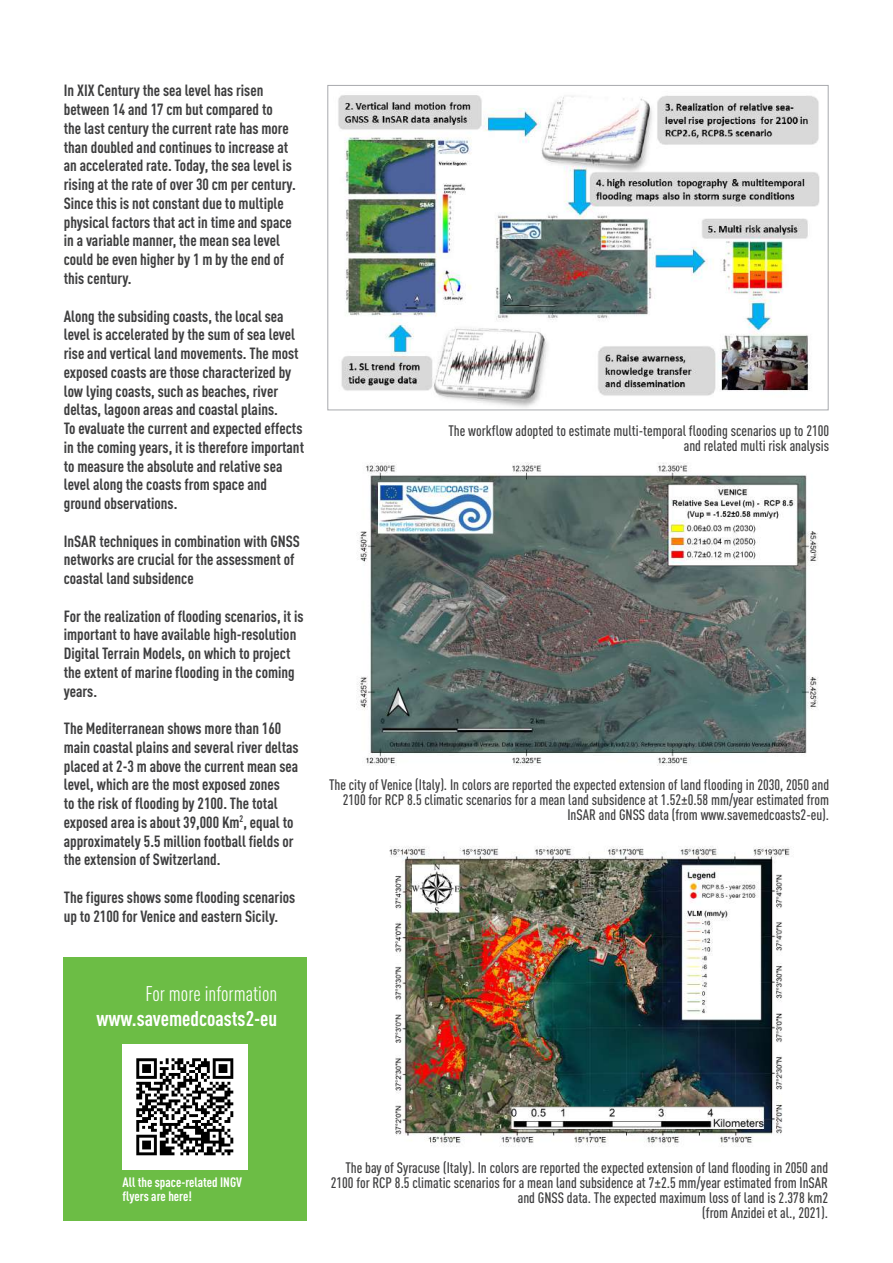
<style>
.page{position:relative;width:893px;height:1263px;background:#fff}
.page>*{position:absolute;margin:0;border:0;box-sizing:border-box;transform-origin:0 0}
.t1{font:700 condensed 21px "DIN Pro";color:#fff}
.t2{font:condensed 21px "DIN Pro";color:#fff}
.t3{font:700 condensed 16.05px/18.8px "DIN Pro";color:#3e3e3f}
.t4{font:500 condensed 15px/15px "DIN Pro";color:#3e3e3f;text-align:right}
.t5{font:700 condensed 13.5px/14.2px "DIN Pro";color:#fff}
</style>
<div class="page">
<img style="left:327px;top:85px;width:502px;height:326px">
<img style="left:357px;top:462px;width:461px;height:303px">
<img style="left:389px;top:846px;width:401px;height:301px">
<div style="left:64px;top:957px;width:243px;height:263px;background:#6cbd45"></div>
<img style="left:122px;top:1044px;width:125px;height:125px">
<p class="t3" style="left:64px;top:80px;width:234px">In XIX Century the sea level has risen between 14 and 17 cm but compared to<br>the last century the current rate has more than doubled and continues to increase at an accelerated rate. Today, the sea level is rising at the rate of over 30 cm per century.<br>Since this is not constant due to multiple physical factors that act in time and space in a variable manner, the mean sea level could be even higher by 1 m by the end of this century.</p>
<p class="t3" style="left:64px;top:305px;width:242px">Along the subsiding coasts, the local sea level is accelerated by the sum of sea level rise and vertical land movements. The most exposed coasts are those characterized by low lying coasts, such as beaches, river deltas, lagoon areas and coastal plains.<br>To evaluate the current and expected effects in the coming years, it is therefore important to measure the absolute and relative sea level along the coasts from space and ground observations.</p>
<p class="t3" style="left:64px;top:530px;width:238px">InSAR techniques in combination with GNSS networks are crucial for the assessment of coastal land subsidence</p>
<p class="t3" style="left:64px;top:605px;width:241px">For the realization of flooding scenarios, it is important to have available high-resolution Digital Terrain Models, on which to project the extent of marine flooding in the coming years.</p>
<p class="t3" style="left:64px;top:717px;width:236px">The Mediterranean shows more than 160 main coastal plains and several river deltas placed at 2-3 m above the current mean sea level, which are the most exposed zones<br>to the risk of flooding by 2100. The total exposed area is about 39,000 Km<sup>2</sup>, equal to approximately 5.5 million football fields or the extension of Switzerland.</p>
<p class="t3" style="left:64px;top:886px;width:233px">The figures shows some flooding scenarios up to 2100 for Venice and eastern Sicily.</p>
<h1 class="t2" style="left:145px;top:978px;width:133px">For more information</h1>
<h1 class="t1" style="left:96px;top:1003px;width:182px">www.savemedcoasts2-eu</h1>
<p class="t4" style="left:448px;top:422px;width:382px">The workflow adopted to estimate multi-temporal flooding scenarios up to 2100 and related multi risk analysis</p>
<p class="t4" style="left:329px;top:776px;width:502px">The city of Venice (Italy). In colors are reported the expected extension of land flooding in 2030, 2050 and<br>2100 for RCP 8.5 climatic scenarios for a mean land subsidence at 1.52±0.58 mm/year estimated from<br>InSAR and GNSS data (from www.savemedcoasts2-eu).</p>
<p class="t5" style="left:122px;top:1174px;width:121px">All the space-related INGV flyers are here!</p>
<p class="t4" style="left:331px;top:1159px;width:499px">The bay of Syracuse (Italy). In colors are reported the expected extension of land flooding in 2050 and 2100 for RCP 8.5 climatic scenarios for a mean land subsidence at 7±2.5 mm/year estimated from InSAR and GNSS data. The expected maximum loss of land is 2.378 km2<br>(from Anzidei et al., 2021).</p>
</div>
